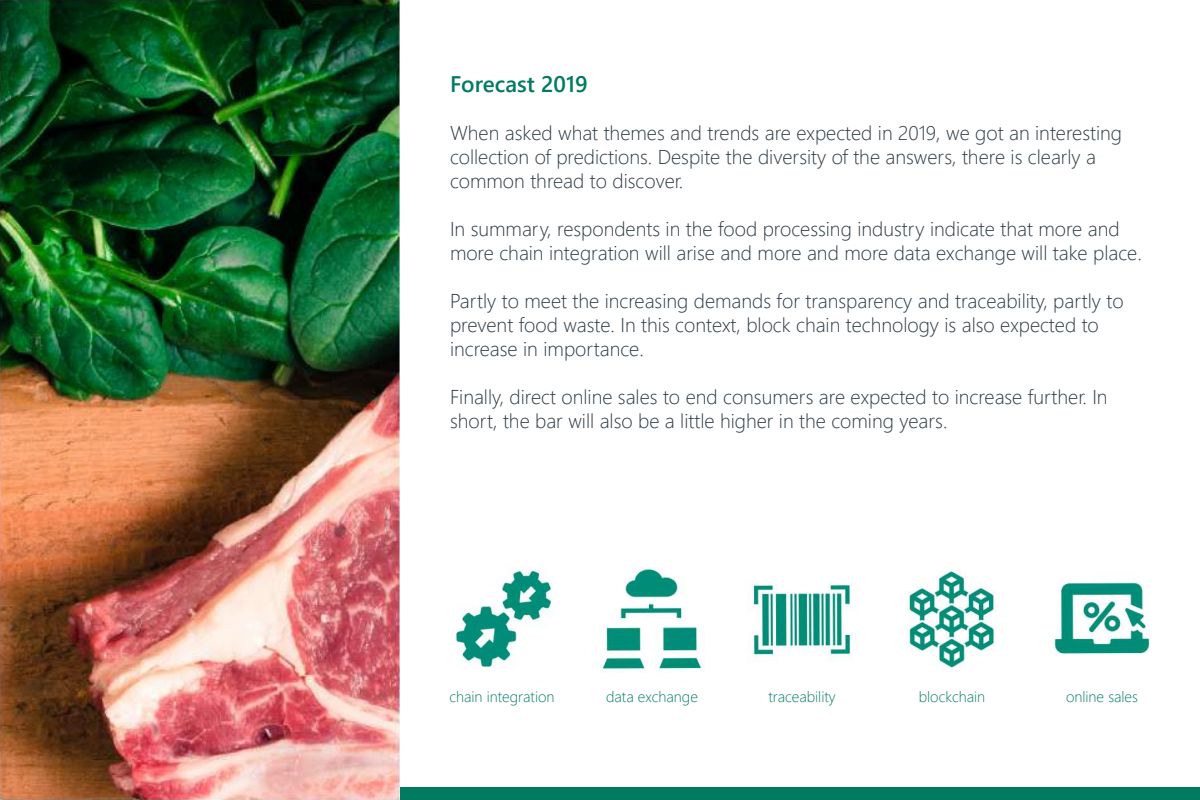
<style>
.page{position:relative;width:1200px;height:800px;background:#fff}
.page>*{position:absolute;margin:0;border:0;box-sizing:border-box;transform-origin:0 0}
.t1{font:600 22.5px "Segoe UI";color:#007a61}
.t2{font:300 20px/24px "Segoe UI";color:#293740}
.t3{font:300 15px "Segoe UI";color:#007a61}
</style>
<div class="page">
<img style="left:0;top:0;width:1060px;height:800px">
<div style="left:400px;top:788px;width:800px;height:12px;background:#007a61"></div>
<img style="left:446px;top:567px;width:113px;height:104px">
<img style="left:595px;top:568px;width:113px;height:105px">
<img style="left:738px;top:562px;width:124px;height:107px">
<img style="left:896px;top:561px;width:113px;height:113px">
<img style="left:1039px;top:554px;width:111px;height:110px">
<p class="t1" style="left:450px;top:62px;width:139px">Forecast 2019</p>
<p class="t2" style="left:450px;top:119px;width:674px">When asked what themes and trends are expected in 2019, we got an interesting collection of predictions. Despite the diversity of the answers, there is clearly a common thread to discover.</p>
<p class="t2" style="left:450px;top:215px;width:693px">In summary, respondents in the food processing industry indicate that more and more chain integration will arise and more and more data exchange will take place.</p>
<p class="t2" style="left:450px;top:287px;width:675px">Partly to meet the increasing demands for transparency and traceability, partly to prevent food waste. In this context, block chain technology is also expected to increase in importance.</p>
<p class="t2" style="left:450px;top:383px;width:659px">Finally, direct online sales to end consumers are expected to increase further. In short, the bar will also be a little higher in the coming years.</p>
<p class="t3" style="left:449px;top:683px;width:107px">chain integration</p>
<p class="t3" style="left:606px;top:683px;width:93px">data exchange</p>
<p class="t3" style="left:768px;top:683px;width:69px">traceability</p>
<p class="t3" style="left:919px;top:683px;width:68px">blockchain</p>
<p class="t3" style="left:1066px;top:683px;width:73px">online sales</p>
</div>
